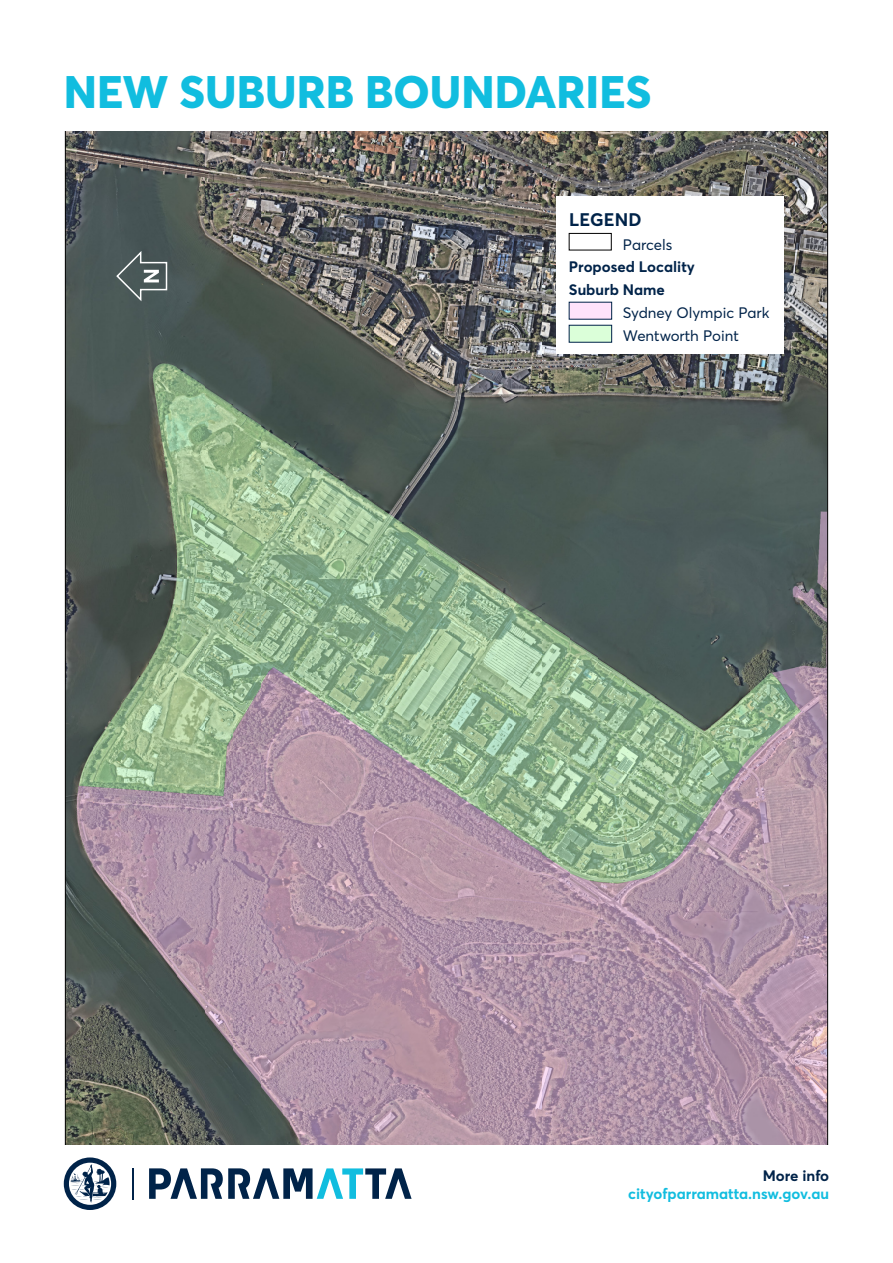
<style>
.page{position:relative;width:893px;height:1263px;background:#fff}
.page>*{position:absolute;margin:0;border:0;box-sizing:border-box;transform-origin:0 0}
.t1{font:800 45px "Parramatta";color:#11bddf}
.t2{font:700 18px "Parramatta";letter-spacing:.01em;color:#002349}
.t3{font:15px "Parramatta";color:#002349}
.t4{font:700 15px/18px "Parramatta";color:#11bddf;text-align:right}
.t5{font:700 15px "Parramatta";color:#002349}
.s1{color:#002349}
</style>
<div class="page">
<img style="left:65px;top:131px;width:763px;height:1013px">
<svg style="left:115px;top:251px;width:53px;height:52px;background:#606d6d"></svg>
<svg style="left:149px;top:1168px;width:263px;height:31px"></svg>
<svg style="left:64px;top:1157px;width:52px;height:53px"></svg>
<hr style="left:132px;top:1168px;width:2px;height:31px;background:#002349">
<div style="left:556px;top:196px;width:228px;height:158px;background:#fff"></div>
<div style="left:569px;top:233px;width:42px;height:17px;border:1px solid #000"></div>
<div style="left:569px;top:302px;width:43px;height:17px;background:#ffe3fb"></div>
<div style="left:569px;top:325px;width:43px;height:17px;background:#dbffd9;border:1px solid #002349"></div>
<p class="t1" style="left:64px;top:60px;width:589px">NEW SUBURB BOUNDARIES</p>
<p class="t2" style="left:569px;top:207px;width:74px">LEGEND</p>
<p class="t3" style="left:623px;top:235px;width:51px">Parcels</p>
<p class="t5" style="left:569px;top:257px;width:127px">Proposed Locality</p>
<p class="t5" style="left:569px;top:279px;width:97px">Suburb Name</p>
<p class="t3" style="left:623px;top:302px;width:148px">Sydney Olympic Park</p>
<p class="t3" style="left:623px;top:325px;width:117px">Wentworth Point</p>
<p class="t4" style="left:628px;top:1166px;width:202px"><span class="s1">More info </span>cityofparramatta.nsw.gov.au</p>
</div>
